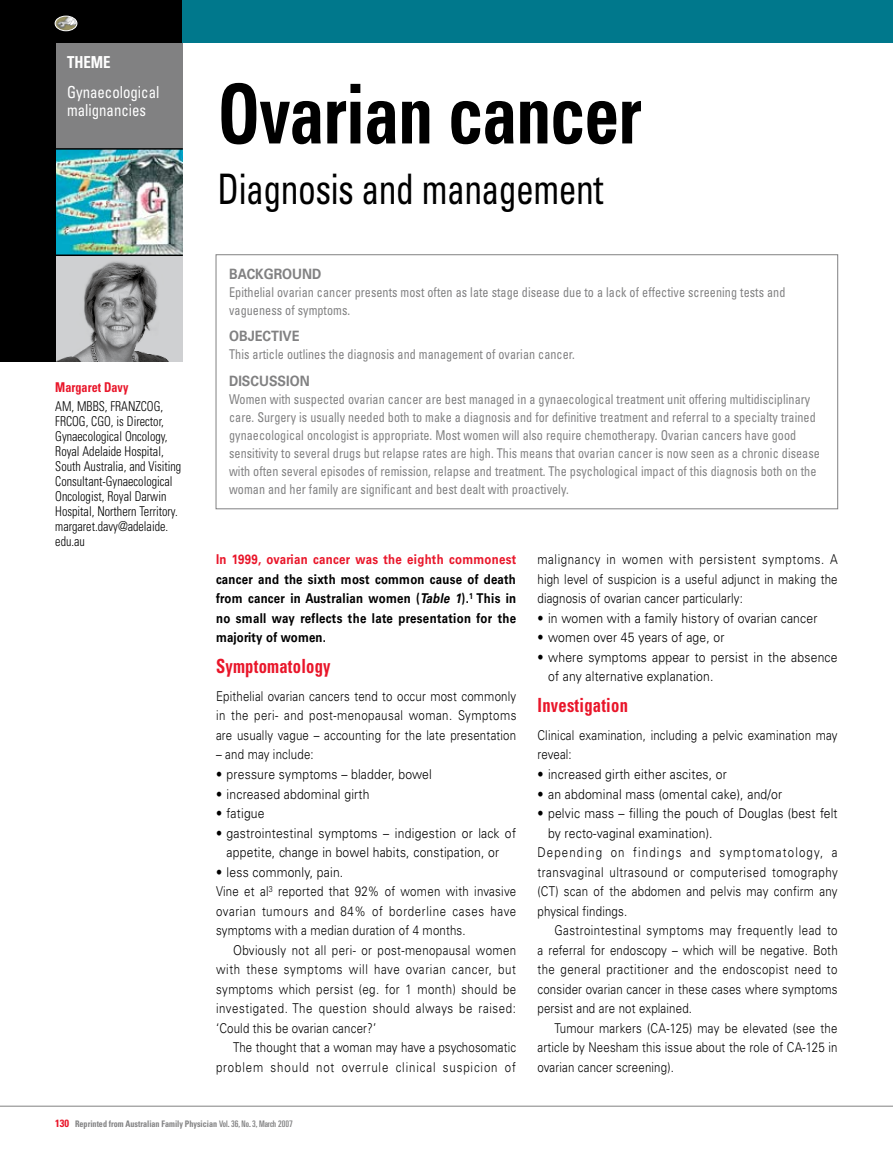
<style>
.page{position:relative;width:893px;height:1170px;background:#fff}
.page>*{position:absolute;margin:0;border:0;box-sizing:border-box;transform-origin:0 0}
.t1{font:700 condensed 82.5px "Univers LT";letter-spacing:-.015em;color:#000;scale:.85 1}
.t2{font:condensed 42px "Univers LT";letter-spacing:-.015em;color:#000;scale:.85 1}
.t3{font:700 condensed 19.5px "Univers LT";letter-spacing:.015em;color:#e9162a;scale:.85 1}
.t4{font:condensed 16.5px/18px "Univers LT";color:#fff;scale:.9 1}
.t5{font:700 condensed 16.5px "Univers LT";color:#fff;scale:.9 1}
.t6{font:700 14.25px "Univers LT";color:#818182;scale:.9 1}
.t7{font:300 13.5px/19.5px "Univers LT";letter-spacing:.015em;color:#000;text-align:justify;scale:.85 1}
.t8{font:condensed 13.5px/18px "Univers LT";letter-spacing:.005em;color:#818182;scale:.9 1}
.t9{font:300 13.5px/19.5px "Univers LT";letter-spacing:.015em;color:#000;scale:.9 1}
.t10{font:300 condensed 13.5px/15px "Univers LT";color:#000;scale:.9 1}
.t11{font:700 13.5px/19.5px "Univers LT";letter-spacing:.03em;color:#000;text-align:justify;scale:.85 1}
.t12{font:300 13.5px "Univers LT";letter-spacing:.04em;color:#000;scale:.85 1}
.t13{font:300 13.5px/19.5px "Univers LT";letter-spacing:.055em;color:#000;text-align:right;scale:.85 1}
.t14{font:300 13.5px "Univers LT";letter-spacing:.045em;color:#000;scale:.85 1}
.t15{font:700 13.5px "Univers LT";letter-spacing:.025em;color:#e9162a;scale:.85 1}
.t16{font:300 13.5px "Univers LT";letter-spacing:.1em;color:#000;scale:.85 1}
.t17{font:700 condensed 13.5px "Univers LT";color:#e9162a;scale:.9 1}
.t18{font:700 condensed 9px "Univers LT";color:#818182;scale:.9 1}
.s1{font-style:italic}
.s2{font-size:10.5px;color:#e9162a}
.s3{font-weight:400;font-stretch:ultra-condensed}
</style>
<div class="page">
<hr style="left:0;top:1105px;width:893px;height:1px;background:#818182">
<div style="left:55px;top:255px;width:128px;height:106px;background:#cfd0d2"></div>
<img style="left:55px;top:256px;width:114px;height:105px">
<img style="left:55px;top:150px;width:128px;height:104px">
<div style="left:55px;top:43px;width:128px;height:106px;background:#818182"></div>
<hr style="left:55px;top:148px;width:128px;height:2px;background:#000">
<hr style="left:55px;top:254px;width:128px;height:2px;background:#000">
<div style="left:0;top:0;width:183px;height:43px;background:#000"></div>
<div style="left:0;top:0;width:55px;height:361px;background:#000"></div>
<div style="left:183px;top:0;width:710px;height:43px;background:#00788c"></div>
<div style="left:216px;top:254px;width:622px;height:255px;border:1px solid #818182"></div>
<svg style="left:54px;top:15px;width:24px;height:17px"></svg>
<img style="left:55px;top:16px;width:22px;height:15px">
<div style="left:55px;top:16px;width:22px;height:15px;border:1px solid #fff;border-radius:50%"></div>
<p class="t5" style="left:67px;top:52px;width:50px">THEME</p>
<p class="t4" style="left:67px;top:83px;width:104px">Gynaecological malignancies</p>
<p class="t17" style="left:55px;top:378px;width:83px">Margaret Davy</p>
<p class="t10" style="left:55px;top:398px;width:142px">AM, MBBS, FRANZCOG,<br>FRCOG, CGO, is Director,<br>Gynaecological Oncology,<br>Royal Adelaide Hospital,<br>South Australia, and Visiting<br>Consultant-Gynaecological<br>Oncologist, Royal Darwin<br>Hospital, Northern Territory. margaret.davy@adelaide. edu.au</p>
<h1 class="t1" style="left:218px;top:63px;width:500px">Ovarian cancer</h1>
<h2 class="t2" style="left:218px;top:163px;width:455px">Diagnosis and management</h2>
<p class="t6" style="left:229px;top:265px;width:104px">BACKGROUND</p>
<p class="t8" style="left:229px;top:282px;width:620px">Epithelial ovarian cancer presents most often as late stage disease due to a lack of effective screening tests and vagueness of symptoms.</p>
<p class="t6" style="left:229px;top:328px;width:80px">OBJECTIVE</p>
<p class="t8" style="left:229px;top:345px;width:386px">This article outlines the diagnosis and management of ovarian cancer.</p>
<p class="t6" style="left:229px;top:372px;width:91px">DISCUSSION</p>
<p class="t8" style="left:229px;top:389px;width:658px">Women with suspected ovarian cancer are best managed in a gynaecological treatment unit offering multidisciplinary care. Surgery is usually needed both to make a diagnosis and for definitive treatment and referral to a specialty trained gynaecological oncologist is appropriate. Most women will also require chemotherapy. Ovarian cancers have good sensitivity to several drugs but relapse rates are high. This means that ovarian cancer is now seen as a chronic disease with often several episodes of remission, relapse and treatment. The psychological impact of this diagnosis both on the woman and her family are significant and best dealt with proactively.</p>
<p class="t15" style="left:216px;top:551px;width:355px">In 1999, ovarian cancer was the eighth commonest</p>
<p class="t11" style="left:216px;top:569px;width:355px">cancer and the sixth most common cause of death from cancer in Australian women (<span class="s1">Table 1</span>).<sup>1</sup> This in no small way reflects the late presentation for the majority of women.</p>
<h3 class="t3" style="left:216px;top:654px;width:136px">Symptomatology</h3>
<p class="t7" style="left:216px;top:686px;width:355px">Epithelial ovarian cancers tend to occur most commonly in the peri- and post-menopausal woman. Symptoms are usually vague – accounting for the late presentation</p>
<p class="t7" style="left:216px;top:745px;width:116px">– and may include:</p>
<p class="t9" style="left:216px;top:764px;width:241px">• pressure symptoms – bladder, bowel</p>
<p class="t9" style="left:216px;top:784px;width:172px">• increased abdominal girth</p>
<p class="t9" style="left:216px;top:803px;width:56px">• fatigue</p>
<p class="t9" style="left:216px;top:822px;width:335px;text-align:center">• gastrointestinal symptoms – indigestion or lack of appetite, change in bowel habits, constipation, or</p>
<p class="t9" style="left:216px;top:862px;width:335px">• less commonly, pain.<br>Vine et al<sup>3</sup> reported that 92% of women with invasive ovarian tumours and 84% of borderline cases have symptoms with a median duration of 4 months.</p>
<p class="t7" style="left:216px;top:940px;width:355px;text-indent:17px">Obviously not all peri- or post-menopausal women with these symptoms will have ovarian cancer, but symptoms which persist (eg. for 1 month) should be investigated. The question should always be raised: ‘Could this be ovarian cancer?’</p>
<p class="t13" style="left:216px;top:1037px;width:355px">The thought that a woman may have a psychosomatic problem should not overrule clinical suspicion of</p>
<p class="t7" style="left:537px;top:550px;width:355px">malignancy in women with persistent symptoms. A high level of suspicion is a useful adjunct in making the diagnosis of ovarian cancer particularly:</p>
<p class="t9" style="left:537px;top:608px;width:313px">• in women with a family history of ovarian cancer</p>
<p class="t9" style="left:537px;top:628px;width:209px">• women over 45 years of age, or</p>
<p class="t9" style="left:548px;top:647px;width:323px;text-indent:-11px">• where symptoms appear to persist in the absence of any alternative explanation.</p>
<h3 class="t3" style="left:537px;top:693px;width:108px">Investigation</h3>
<p class="t7" style="left:537px;top:725px;width:355px">Clinical examination, including a pelvic examination may reveal:</p>
<p class="t9" style="left:537px;top:764px;width:212px">• increased girth either ascites, or</p>
<p class="t9" style="left:537px;top:784px;width:273px">• an abdominal mass (omental cake), and/or</p>
<p class="t9" style="left:537px;top:803px;width:335px">• pelvic mass – filling the pouch of Douglas (best felt</p>
<p class="t9" style="left:548px;top:823px;width:184px">by recto-vaginal examination).</p>
<p class="t16" style="left:537px;top:844px;width:355px">Depending on findings and symptomatology, a</p>
<p class="t14" style="left:537px;top:863px;width:355px">transvaginal ultrasound or computerised tomography</p>
<p class="t7" style="left:537px;top:881px;width:355px">(CT) scan of the abdomen and pelvis may confirm any</p>
<p class="t7" style="left:537px;top:901px;width:107px">physical findings.</p>
<p class="t12" style="left:554px;top:922px;width:335px">Gastrointestinal symptoms may frequently lead to</p>
<p class="t7" style="left:537px;top:940px;width:355px">a referral for endoscopy – which will be negative. Both</p>
<p class="t12" style="left:537px;top:961px;width:354px">the general practitioner and the endoscopist need to</p>
<p class="t7" style="left:537px;top:979px;width:355px">consider ovarian cancer in these cases where symptoms</p>
<p class="t7" style="left:537px;top:998px;width:183px">persist and are not explained.</p>
<p class="t7" style="left:554px;top:1018px;width:335px">Tumour markers (CA-125) may be elevated (see the</p>
<p class="t7" style="left:537px;top:1037px;width:355px">article by Neesham this issue about the role of CA-125 in</p>
<p class="t7" style="left:537px;top:1057px;width:162px">ovarian cancer screening).</p>
<p class="t18" style="left:55px;top:1118px;width:265px"><span class="s2">130</span> Reprinted from Australian Family Physician <span class="s3">Vol. 36, No. 3, March 2007</span></p>
</div>
